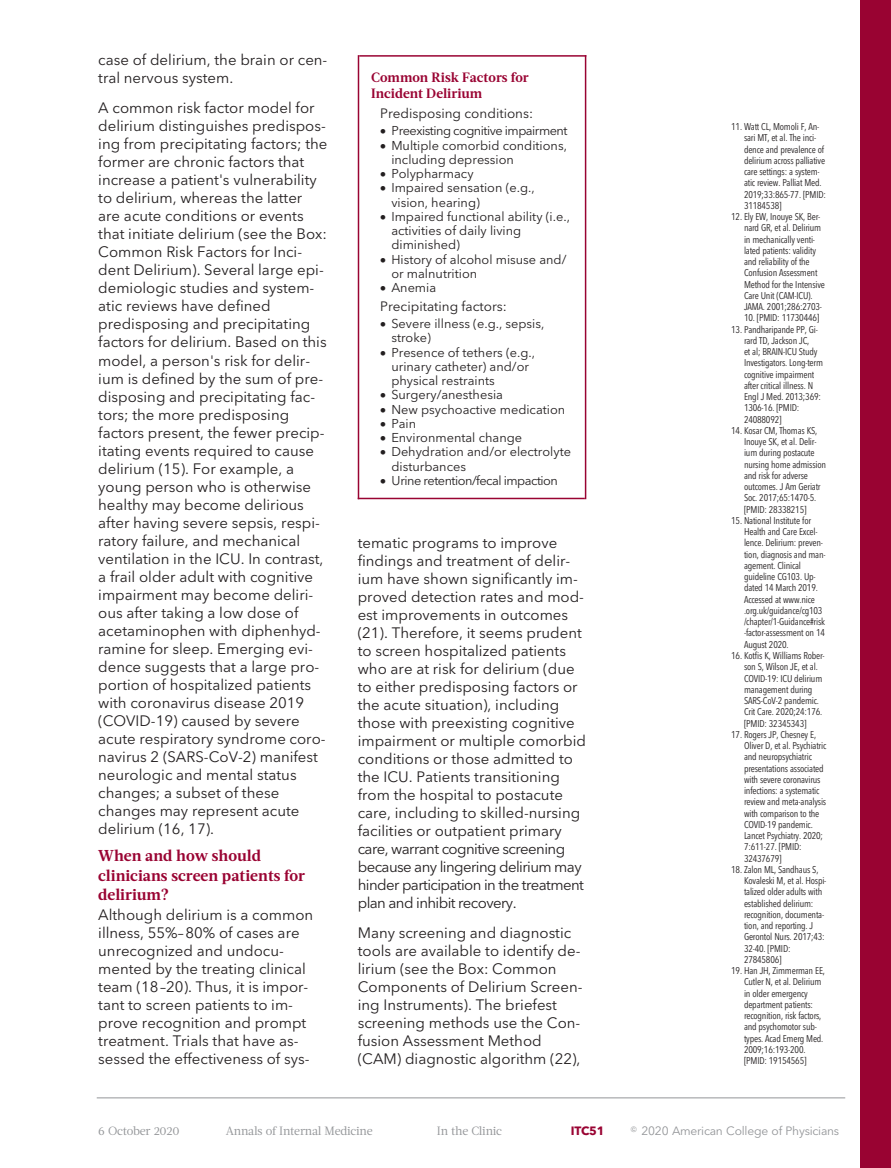
<style>
.page{position:relative;width:891px;height:1168px;background:#fff}
.page>*{position:absolute;margin:0;border:0;box-sizing:border-box;transform-origin:0 0}
.t1{font:700 15.75px/19.5px "Acta";color:#990332}
.t2{font:15px/18px "Avenir Next LT Pro";color:#231f20}
.t3{font:13.5px "Avenir Next LT Pro";color:#231f20}
.t4{font:700 13.5px/15.8px "Acta";color:#990332}
.t5{font:12.75px/14.2px "Avenir Next LT Pro";color:#231f20}
.t6{font:12.75px "Avenir Next LT Pro";letter-spacing:-.04em;color:#231f20}
.t7{font:12px "Acta";letter-spacing:-.02em;color:#939598}
.t8{font:12px "Avenir Next LT Pro";letter-spacing:-.02em;color:#939598}
.t9{font:700 12px "Avenir Next LT Pro";letter-spacing:-.02em;color:#990332}
.t10{font:condensed 9.75px/11.2px "Avenir Next LT Pro";letter-spacing:-.02em;color:#231f20}
</style>
<div class="page">
<div style="left:860px;top:0;width:31px;height:1168px;background:#990332"></div>
<hr style="left:358px;top:55px;width:1px;height:444px;background:#990332">
<hr style="left:359px;top:55px;width:227px;height:2px;background:#990332">
<hr style="left:585px;top:55px;width:1px;height:444px;background:#990332">
<hr style="left:358px;top:498px;width:227px;height:1px;background:#990332">
<hr style="left:97px;top:1097px;width:748px;height:1px;background:#939598">
<p class="t2" style="left:98px;top:52px;width:231px">case of delirium, the brain or cen&shy;tral nervous system.</p>
<p class="t2" style="left:98px;top:100px;width:231px">A common risk factor model for delirium distinguishes predispos&shy;ing from precipitating factors; the former are chronic factors that increase a patient's vulnerability to delirium, whereas the latter are acute conditions or events that initiate delirium (see the Box:<br>Common Risk Factors for Inci&shy;dent Delirium). Several large epi&shy;demiologic studies and system&shy;atic reviews have defined predisposing and precipitating factors for delirium. Based on this model, a person's risk for delir&shy;ium is defined by the sum of pre&shy;disposing and precipitating fac&shy;tors; the more predisposing factors present, the fewer precip&shy;itating events required to cause delirium (15). For example, a young person who is otherwise healthy may become delirious after having severe sepsis, respi&shy;ratory failure, and mechanical ventilation in the ICU. In contrast, a frail older adult with cognitive impairment may become deliri&shy;ous after taking a low dose of acetaminophen with diphenhyd&shy;ramine for sleep. Emerging evi&shy;dence suggests that a large pro&shy;portion of hospitalized patients with coronavirus disease 2019 (COVID-19) caused by severe acute respiratory syndrome coro&shy;navirus 2 (SARS-CoV-2) manifest neurologic and mental status changes; a subset of these changes may represent acute delirium (16, 17).</p>
<p class="t1" style="left:98px;top:847px;width:208px">When and how should clinicians screen patients for delirium?</p>
<p class="t2" style="left:98px;top:907px;width:217px">Although delirium is a common illness, 55%– 80% of cases are unrecognized and undocu&shy;mented by the treating clinical team (18 –20). Thus, it is impor&shy;tant to screen patients to im&shy;prove recognition and prompt treatment. Trials that have as&shy;sessed the effectiveness of sys-</p>
<p class="t4" style="left:371px;top:71px;width:159px">Common Risk Factors for<br>Incident Delirium</p>
<p class="t3" style="left:380px;top:108px;width:154px">Predisposing conditions:</p>
<p class="t6" style="left:380px;top:126px;width:189px">• Preexisting cognitive impairment</p>
<p class="t5" style="left:391px;top:139px;width:177px;text-indent:-11px">• Multiple comorbid conditions, including depression</p>
<p class="t5" style="left:380px;top:168px;width:95px">• Polypharmacy</p>
<p class="t5" style="left:391px;top:182px;width:145px;text-indent:-11px">• Impaired sensation (e.g., vision, hearing)</p>
<p class="t5" style="left:391px;top:210px;width:180px;text-indent:-11px">• Impaired functional ability (i.e., activities of daily living diminished)</p>
<p class="t5" style="left:391px;top:253px;width:177px;text-indent:-11px">• History of alcohol misuse and/ or malnutrition</p>
<p class="t5" style="left:380px;top:282px;width:57px">• Anemia</p>
<p class="t3" style="left:380px;top:301px;width:128px">Precipitating factors:</p>
<p class="t5" style="left:391px;top:318px;width:155px;text-indent:-11px">• Severe illness (e.g., sepsis, stroke)</p>
<p class="t5" style="left:391px;top:346px;width:145px;text-indent:-11px">• Presence of tethers (e.g., urinary catheter) and/or physical restraints</p>
<p class="t5" style="left:380px;top:389px;width:124px">• Surgery/anesthesia</p>
<p class="t5" style="left:380px;top:403px;width:187px">• New psychoactive medication</p>
<p class="t5" style="left:380px;top:417px;width:37px">• Pain</p>
<p class="t5" style="left:380px;top:432px;width:143px">• Environmental change</p>
<p class="t5" style="left:391px;top:446px;width:181px;text-indent:-11px">• Dehydration and/or electrolyte disturbances</p>
<p class="t6" style="left:380px;top:475px;width:179px">• Urine retention/fecal impaction</p>
<p class="t2" style="left:358px;top:535px;width:230px">tematic programs to improve findings and treatment of delir&shy;ium have shown significantly im&shy;proved detection rates and mod&shy;est improvements in outcomes (21). Therefore, it seems prudent to screen hospitalized patients who are at risk for delirium (due to either predisposing factors or the acute situation), including those with preexisting cognitive impairment or multiple comorbid conditions or those admitted to the ICU. Patients transitioning from the hospital to postacute care, including to skilled-nursing facilities or outpatient primary care, warrant cognitive screening because any lingering delirium may hinder participation in the treatment plan and inhibit recovery.</p>
<p class="t2" style="left:358px;top:925px;width:226px">Many screening and diagnostic tools are available to identify de&shy;lirium (see the Box: Common<br>Components of Delirium Screen&shy;ing Instruments). The briefest screening methods use the Con&shy;fusion Assessment Method (CAM) diagnostic algorithm (22),</p>
<p class="t10" style="left:744px;top:122px;width:84px;text-indent:-13px">11. Watt CL, Momoli F, An&shy;sari MT, et al. The inci&shy;dence and prevalence of delirium across palliative care settings: a system&shy;atic review. Palliat Med.<br>2019;33:865-77. [PMID:<br>31184538]</p>
<p class="t10" style="left:744px;top:212px;width:82px;text-indent:-13px">12. Ely EW, Inouye SK, Ber&shy;nard GR, et al. Delirium in mechanically venti&shy;lated patients: validity and reliability of the<br>Confusion Assessment<br>Method for the Intensive<br>Care Unit (CAM-ICU).<br>JAMA. 2001;286:2703-</p>
<p class="t10" style="left:744px;top:313px;width:77px">10. [PMID: 11730446]</p>
<p class="t10" style="left:744px;top:324px;width:80px;text-indent:-13px">13. Pandharipande PP, Gi&shy;rard TD, Jackson JC,<br>et al; BRAIN-ICU Study<br>Investigators. Long-term cognitive impairment after critical illness. N<br>Engl J Med. 2013;369:<br>1306-16. [PMID:<br>24088092]</p>
<p class="t10" style="left:744px;top:426px;width:84px;text-indent:-13px">14. Kosar CM, Thomas KS,<br>Inouye SK, et al. Delir&shy;ium during postacute nursing home admission and risk for adverse outcomes. J Am Geriatr<br>Soc. 2017;65:1470-5. [PMID: 28338215]</p>
<p class="t10" style="left:744px;top:516px;width:83px;text-indent:-13px">15. National Institute for<br>Health and Care Excel&shy;lence. Delirium: preven&shy;tion, diagnosis and man&shy;agement. Clinical guideline CG103. Up&shy;dated 14 March 2019.<br>Accessed at www.nice .org.uk/guidance/cg103 /chapter/1-Guidance#risk -factor-assessment on 14<br>August 2020.</p>
<p class="t10" style="left:744px;top:651px;width:82px;text-indent:-13px">16. Kotfis K, Williams Rober&shy;son S, Wilson JE, et al.<br>COVID-19: ICU delirium management during<br>SARS-CoV-2 pandemic.<br>Crit Care. 2020;24:176. [PMID: 32345343]</p>
<p class="t10" style="left:744px;top:729px;width:84px;text-indent:-13px">17. Rogers JP, Chesney E,<br>Oliver D, et al. Psychiatric and neuropsychiatric presentations associated with severe coronavirus infections: a systematic review and meta-analysis with comparison to the<br>COVID-19 pandemic.<br>Lancet Psychiatry. 2020;<br>7:611-27. [PMID:<br>32437679]</p>
<p class="t10" style="left:744px;top:864px;width:84px;text-indent:-13px">18. Zalon ML, Sandhaus S,<br>Kovaleski M, et al. Hospi&shy;talized older adults with established delirium: recognition, documenta&shy;tion, and reporting. J<br>Gerontol Nurs. 2017;43:<br>32-40. [PMID:<br>27845806]</p>
<p class="t10" style="left:744px;top:966px;width:82px;text-indent:-13px">19. Han JH, Zimmerman EE,<br>Cutler N, et al. Delirium in older emergency department patients: recognition, risk factors, and psychomotor sub&shy;types. Acad Emerg Med.<br>2009;16:193-200. [PMID: 19154565]</p>
<p class="t7" style="left:98px;top:1126px;width:83px">6 October 2020</p>
<p class="t7" style="left:226px;top:1126px;width:148px">Annals of Internal Medicine</p>
<p class="t7" style="left:437px;top:1126px;width:67px">In the Clinic</p>
<p class="t9" style="left:571px;top:1126px;width:35px">ITC51</p>
<p class="t8" style="left:642px;top:1126px;width:199px">2020 American College of Physicians</p>
</div>
